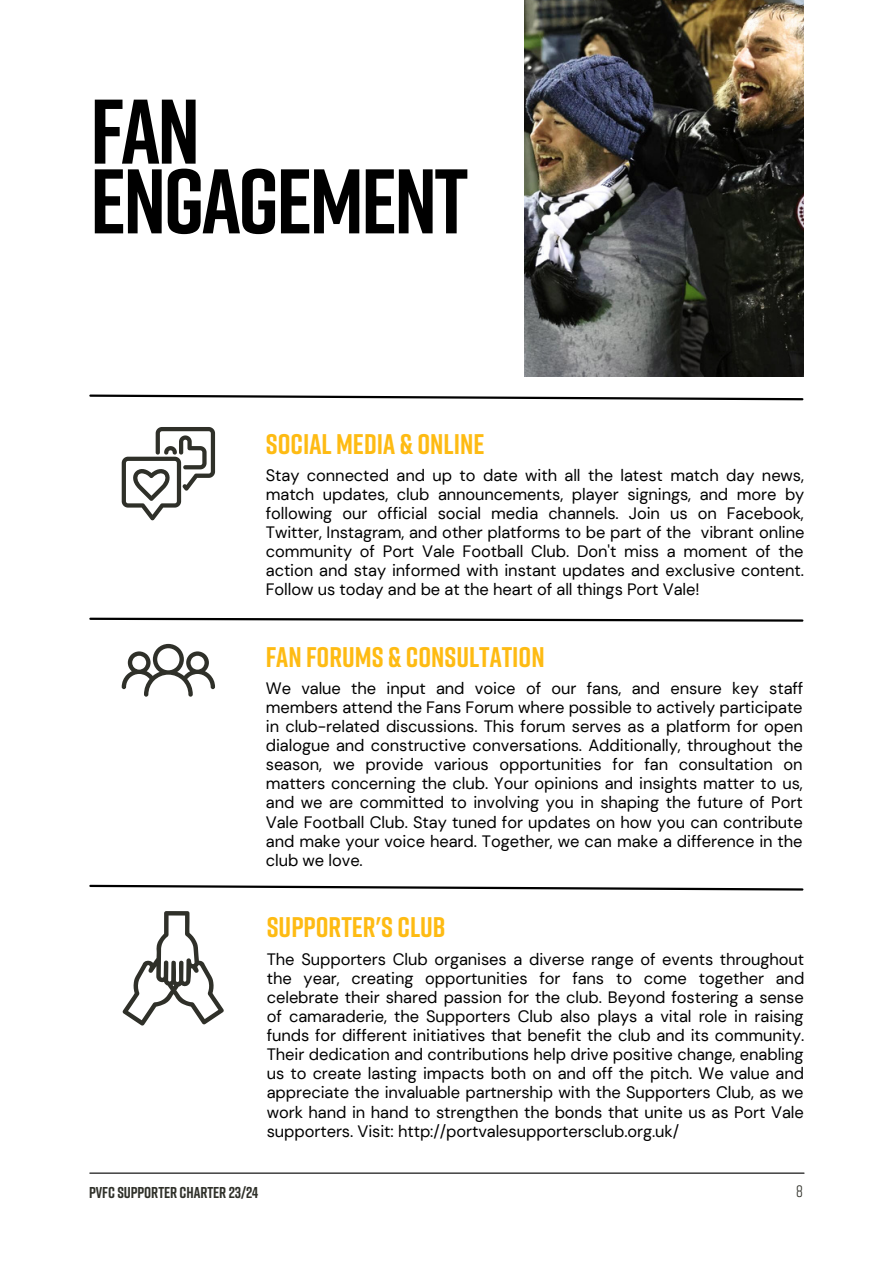
<style>
.page{position:relative;width:893px;height:1264px;background:#fff}
.page>*{position:absolute;margin:0;border:0;box-sizing:border-box;transform-origin:0 0}
.t1{font:700 91.35px "Rift";letter-spacing:-.03em;color:#000}
.t2{font:700 28.35px "Rift";color:#febb13}
.t3{font:16.5px/19px "DM Sans";letter-spacing:-.005em;color:#000;text-align:justify}
.t4{font:16.5px "Rift";color:#2f3029}
.t5{font:700 15.75px "Rift";letter-spacing:-.005em;color:#2f3029}
</style>
<div class="page">
<svg style="left:89px;top:394px;width:715px;height:7px"></svg>
<svg style="left:89px;top:617px;width:715px;height:5px"></svg>
<img style="left:525px;top:0;width:278px;height:377px">
<svg style="left:122px;top:427px;width:93px;height:93px"></svg>
<svg style="left:122px;top:644px;width:93px;height:52px"></svg>
<svg style="left:123px;top:911px;width:101px;height:114px"></svg>
<svg style="left:89px;top:884px;width:715px;height:7px"></svg>
<hr style="left:90px;top:1172px;width:714px;height:1px;background:#000">
<p class="t1" style="left:90px;top:74px;width:111px">FAN</p>
<p class="t1" style="left:90px;top:144px;width:379px">ENGAGEMENT</p>
<p class="t2" style="left:266px;top:426px;width:220px">SOCIAL MEDIA &amp; ONLINE</p>
<p class="t3" style="left:266px;top:465px;width:540px">Stay connected and up to date with all the latest match day news, match updates, club announcements, player signings, and more by following our official social media channels. Join us on Facebook, Twitter, Instagram, and other platforms to be part of the vibrant online community of Port Vale Football Club. Don't miss a moment of the action and stay informed with instant updates and exclusive content.<br>Follow us today and be at the heart of all things Port Vale!</p>
<p class="t2" style="left:266px;top:639px;width:280px">FAN FORUMS &amp; CONSULTATION</p>
<p class="t3" style="left:266px;top:678px;width:539px">We value the input and voice of our fans, and ensure key staff members attend the Fans Forum where possible to actively participate in club-related discussions. This forum serves as a platform for open dialogue and constructive conversations. Additionally, throughout the season, we provide various opportunities for fan consultation on matters concerning the club. Your opinions and insights matter to us, and we are committed to involving you in shaping the future of Port Vale Football Club. Stay tuned for updates on how you can contribute and make your voice heard. Together, we can make a difference in the club we love.</p>
<p class="t2" style="left:267px;top:909px;width:180px">SUPPORTER'S CLUB</p>
<p class="t3" style="left:267px;top:949px;width:539px">The Supporters Club organises a diverse range of events throughout the year, creating opportunities for fans to come together and celebrate their shared passion for the club. Beyond fostering a sense of camaraderie, the Supporters Club also plays a vital role in raising funds for different initiatives that benefit the club and its community.<br>Their dedication and contributions help drive positive change, enabling us to create lasting impacts both on and off the pitch. We value and appreciate the invaluable partnership with the Supporters Club, as we work hand in hand to strengthen the bonds that unite us as Port Vale supporters. Visit: http://portvalesupportersclub.org.uk/</p>
<p class="t5" style="left:89px;top:1182px;width:170px">PVFC SUPPORTER CHARTER 23/24</p>
<p class="t4" style="left:796px;top:1180px;width:8px">8</p>
</div>
